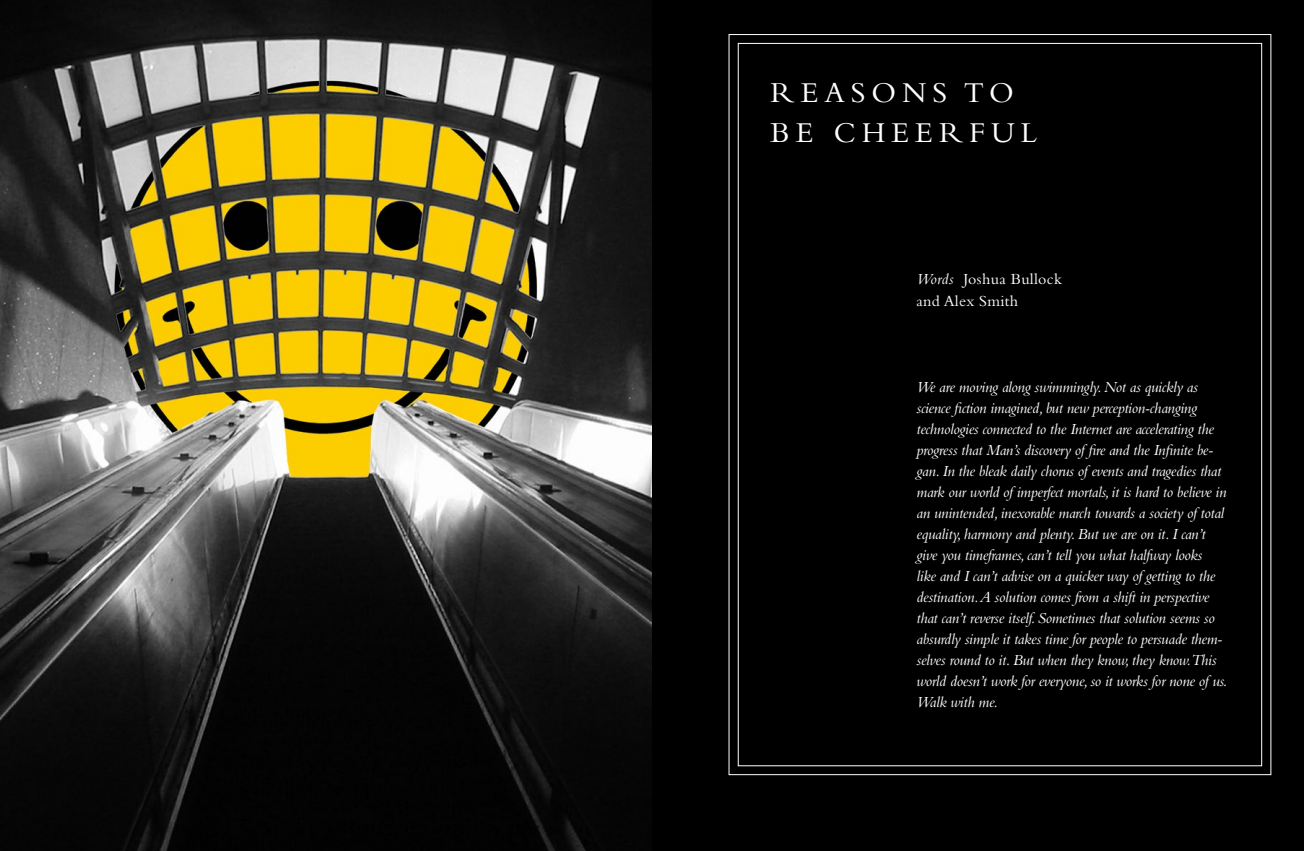
<style>
.page{position:relative;width:1304px;height:851px;background:#fff}
.page>*{position:absolute;margin:0;border:0;box-sizing:border-box;transform-origin:0 0}
.t1{font:30px/40px "Bembo";letter-spacing:.2em;color:#fff}
.t2{font:italic 16px/21px "Bembo";letter-spacing:-.02em;color:#fff}
.t3{font:16px/22px "Bembo";letter-spacing:.02em;color:#fff}
.s1{font-style:italic}
</style>
<div class="page">
<div style="left:652px;top:0;width:651px;height:850px;background:#000"></div>
<img style="left:0;top:0;width:652px;height:850px">
<h1 class="t1" style="left:771px;top:72px;width:268px">REASONS TO<br>BE CHEERFUL</h1>
<p class="t3" style="left:917px;top:267px;width:147px"><span class="s1">Words</span> Joshua Bullock and Alex Smith</p>
<p class="t2" style="left:917px;top:376px;width:312px">We are moving along swimmingly. Not as quickly as science fiction imagined, but new perception-changing technologies connected to the Internet are accelerating the progress that Man’s discovery of fire and the Infinite be&shy;gan. In the bleak daily chorus of events and tragedies that mark our world of imperfect mortals, it is hard to believe in an unintended, inexorable march towards a society of total equality, harmony and plenty. But we are on it. I can’t give you timeframes, can’t tell you what halfway looks<br>like and I can’t advise on a quicker way of getting to the destination.A solution comes from a shift in perspective that can’t reverse itself. Sometimes that solution seems so absurdly simple it takes time for people to persuade them&shy;selves round to it. But when they know, they know.This world doesn’t work for everyone, so it works for none of us.<br>Walk with me.</p>
</div>
